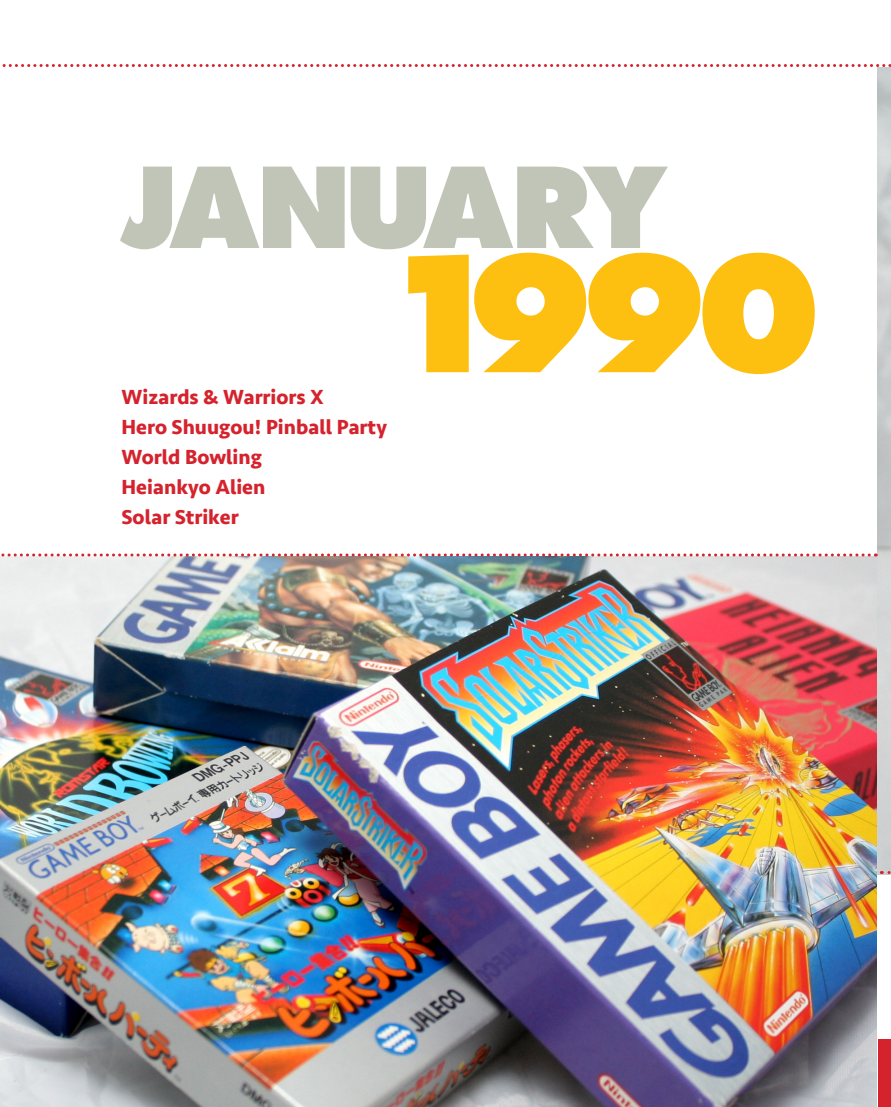
<style>
.page{position:relative;width:891px;height:1107px;background:#fff}
.page>*{position:absolute;margin:0;border:0;box-sizing:border-box;transform-origin:0 0}
.t1{font:800 156px "Futura";color:#fdc011}
.t2{font:800 108px "Futura";letter-spacing:-.07em;color:#c1c5b7}
.t3{font:700 21px/30px "Seravek";color:#d5232e}
</style>
<div class="page">
<img style="left:0;top:556px;width:877px;height:551px">
<div style="left:878px;top:1040px;width:13px;height:67px;background:#d5232e"></div>
<img style="left:878px;top:67px;width:13px;height:807px">
<svg style="left:881px;top:871px;width:10px;height:3px"></svg>
<svg style="left:1px;top:554px;width:868px;height:2px"></svg>
<svg style="left:2px;top:64px;width:889px;height:3px"></svg>
<h2 class="t2" style="left:122px;top:139px;width:547px">JANUARY</h2>
<p class="t3" style="left:122px;top:381px;width:267px">Wizards &amp; Warriors X<br>Hero Shuugou! Pinball Party</p>
<p class="t3" style="left:122px;top:441px;width:145px">World Bowling<br>Heiankyo Alien<br>Solar Striker</p>
<h1 class="t1" style="left:379px;top:215px;width:446px">1990</h1>
</div>
